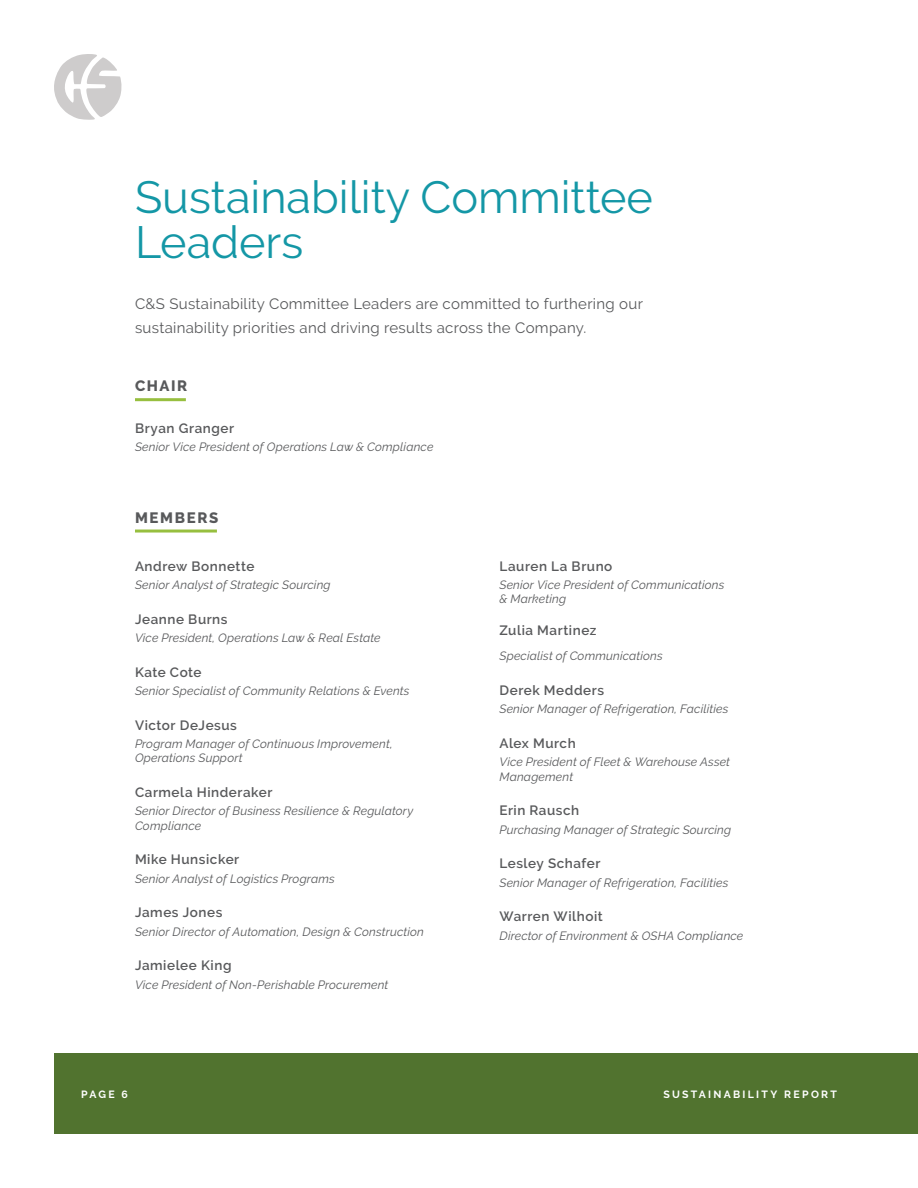
<style>
.page{position:relative;width:918px;height:1188px;background:#fff}
.page>*{position:absolute;margin:0;border:0;box-sizing:border-box;transform-origin:0 0}
.t1{font:45px/45px "Raleway";color:#1497a6}
.t2{font:15px/24px "Raleway";letter-spacing:.02em;color:#58595b}
.t3{font:800 15px "Raleway";letter-spacing:.11em;color:#58595b}
.t4{font:600 13.5px "Raleway";letter-spacing:.04em;color:#58595b}
.t5{font:italic 12px/14.4px "Raleway";letter-spacing:.015em;color:#58595b}
.t6{font:700 10.5px "Raleway";letter-spacing:.215em;color:#fff}
</style>
<div class="page">
<div style="left:54px;top:1053px;width:864px;height:81px;background:#51732f"></div>
<svg style="left:54px;top:54px;width:68px;height:66px"></svg>
<hr style="left:135px;top:398px;width:51px;height:3px;background:#97bf3f">
<hr style="left:135px;top:530px;width:82px;height:3px;background:#97bf3f">
<h1 class="t1" style="left:135px;top:174px;width:520px">Sustainability Committee<br>Leaders</h1>
<p class="t2" style="left:135px;top:292px;width:509px">C&amp;S Sustainability Committee Leaders are committed to furthering our sustainability priorities and driving results across the Company.</p>
<p class="t3" style="left:135px;top:378px;width:54px">CHAIR</p>
<p class="t4" style="left:135px;top:420px;width:101px">Bryan Granger</p>
<p class="t5" style="left:135px;top:440px;width:300px">Senior Vice President of Operations Law &amp; Compliance</p>
<p class="t3" style="left:135px;top:509px;width:85px">MEMBERS</p>
<p class="t4" style="left:135px;top:558px;width:121px">Andrew Bonnette</p>
<p class="t5" style="left:135px;top:578px;width:197px">Senior Analyst of Strategic Sourcing</p>
<p class="t4" style="left:135px;top:611px;width:94px">Jeanne Burns</p>
<p class="t5" style="left:135px;top:631px;width:247px">Vice President, Operations Law &amp; Real Estate</p>
<p class="t4" style="left:135px;top:664px;width:68px">Kate Cote</p>
<p class="t5" style="left:135px;top:684px;width:276px">Senior Specialist of Community Relations &amp; Events</p>
<p class="t4" style="left:135px;top:717px;width:103px">Victor DeJesus</p>
<p class="t5" style="left:135px;top:737px;width:259px">Program Manager of Continuous Improvement,<br>Operations Support</p>
<p class="t4" style="left:135px;top:784px;width:139px">Carmela Hinderaker</p>
<p class="t5" style="left:135px;top:804px;width:280px">Senior Director of Business Resilience &amp; Regulatory<br>Compliance</p>
<p class="t4" style="left:135px;top:852px;width:106px">Mike Hunsicker</p>
<p class="t5" style="left:135px;top:871px;width:201px">Senior Analyst of Logistics Programs</p>
<p class="t4" style="left:135px;top:905px;width:89px">James Jones</p>
<p class="t5" style="left:135px;top:924px;width:290px">Senior Director of Automation, Design &amp; Construction</p>
<p class="t4" style="left:135px;top:958px;width:98px">Jamielee King</p>
<p class="t5" style="left:135px;top:977px;width:255px">Vice President of Non-Perishable Procurement</p>
<p class="t4" style="left:500px;top:558px;width:114px">Lauren La Bruno</p>
<p class="t5" style="left:500px;top:578px;width:226px">Senior Vice President of Communications &amp; Marketing</p>
<p class="t4" style="left:500px;top:623px;width:98px">Zulia Martinez</p>
<p class="t5" style="left:500px;top:649px;width:165px">Specialist of Communications</p>
<p class="t4" style="left:500px;top:682px;width:106px">Derek Medders</p>
<p class="t5" style="left:500px;top:702px;width:230px">Senior Manager of Refrigeration, Facilities</p>
<p class="t4" style="left:500px;top:735px;width:78px">Alex Murch</p>
<p class="t5" style="left:500px;top:755px;width:232px">Vice President of Fleet &amp; Warehouse Asset<br>Management</p>
<p class="t4" style="left:500px;top:803px;width:81px">Erin Rausch</p>
<p class="t5" style="left:500px;top:822px;width:233px">Purchasing Manager of Strategic Sourcing</p>
<p class="t4" style="left:500px;top:856px;width:102px">Lesley Schafer</p>
<p class="t5" style="left:500px;top:875px;width:230px">Senior Manager of Refrigeration, Facilities</p>
<p class="t4" style="left:500px;top:909px;width:105px">Warren Wilhoit</p>
<p class="t5" style="left:500px;top:928px;width:245px">Director of Environment &amp; OSHA Compliance</p>
<p class="t6" style="left:81px;top:1089px;width:48px">PAGE 6</p>
<p class="t6" style="left:663px;top:1089px;width:175px">SUSTAINABILITY REPORT</p>
</div>
